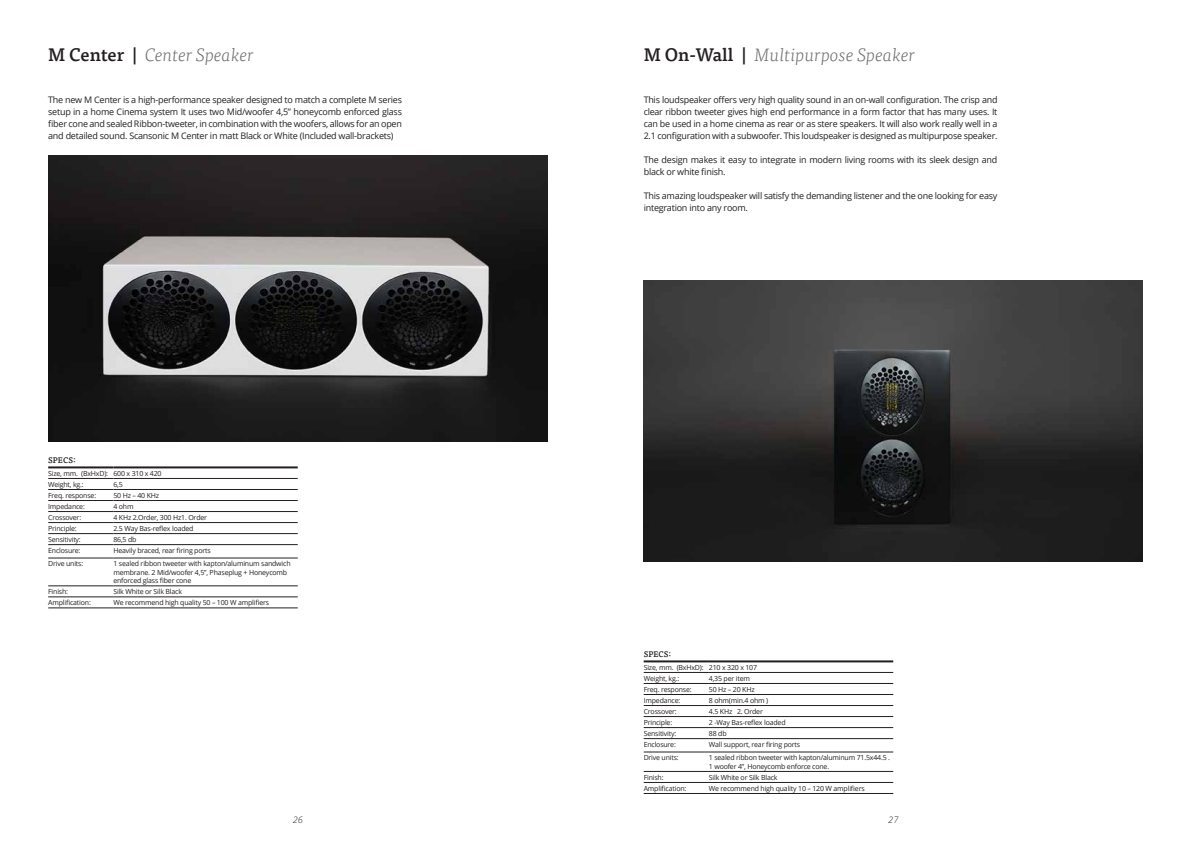
<style>
.page{position:relative;width:1191px;height:842px;background:#fff}
.page>*{position:absolute;margin:0;border:0;box-sizing:border-box;transform-origin:0 0}
.t1{font:italic 300 18px "Tisa Pro";color:#6c6d70}
.t2{font:9px/12px "Open Sans";letter-spacing:-.025em;color:#231f20;text-align:justify}
.t3{font:italic 300 9px "Open Sans";color:#231f20}
.t4{font:500 8px "Tisa Pro";letter-spacing:.01em;color:#231f20}
.t5{font:7px/8.4px "Open Sans";letter-spacing:-.025em;color:#231f20}
.s1{font-weight:500;font-style:normal;color:#231f20}
</style>
<div class="page">
<img style="left:48px;top:156px;width:499px;height:285px">
<hr style="left:48px;top:478px;width:65px;height:1px;background:#231f20">
<hr style="left:113px;top:478px;width:185px;height:1px;background:#231f20">
<hr style="left:48px;top:489px;width:65px;height:1px;background:#231f20">
<hr style="left:113px;top:489px;width:185px;height:1px;background:#231f20">
<hr style="left:48px;top:500px;width:65px;height:1px;background:#231f20">
<hr style="left:113px;top:500px;width:185px;height:1px;background:#231f20">
<hr style="left:48px;top:511px;width:65px;height:1px;background:#231f20">
<hr style="left:113px;top:511px;width:185px;height:1px;background:#231f20">
<hr style="left:48px;top:522px;width:65px;height:1px;background:#231f20">
<hr style="left:113px;top:522px;width:185px;height:1px;background:#231f20">
<hr style="left:48px;top:533px;width:65px;height:1px;background:#231f20">
<hr style="left:113px;top:533px;width:185px;height:1px;background:#231f20">
<hr style="left:48px;top:544px;width:65px;height:1px;background:#231f20">
<hr style="left:113px;top:544px;width:185px;height:1px;background:#231f20">
<hr style="left:48px;top:558px;width:65px;height:1px;background:#231f20">
<hr style="left:113px;top:558px;width:185px;height:1px;background:#231f20">
<hr style="left:48px;top:586px;width:65px;height:1px;background:#231f20">
<hr style="left:113px;top:586px;width:185px;height:1px;background:#231f20">
<hr style="left:48px;top:597px;width:65px;height:1px;background:#231f20">
<hr style="left:113px;top:597px;width:185px;height:1px;background:#231f20">
<hr style="left:48px;top:608px;width:65px;height:1px;background:#231f20">
<hr style="left:113px;top:608px;width:185px;height:1px;background:#231f20">
<hr style="left:48px;top:466px;width:65px;height:2px;background:#231f20">
<hr style="left:113px;top:466px;width:185px;height:2px;background:#231f20">
<hr style="left:643px;top:672px;width:66px;height:1px;background:#231f20">
<hr style="left:709px;top:672px;width:184px;height:1px;background:#231f20">
<hr style="left:643px;top:683px;width:66px;height:1px;background:#231f20">
<hr style="left:709px;top:683px;width:184px;height:1px;background:#231f20">
<hr style="left:643px;top:694px;width:66px;height:1px;background:#231f20">
<hr style="left:709px;top:694px;width:184px;height:1px;background:#231f20">
<hr style="left:643px;top:705px;width:66px;height:1px;background:#231f20">
<hr style="left:709px;top:705px;width:184px;height:1px;background:#231f20">
<hr style="left:643px;top:716px;width:66px;height:1px;background:#231f20">
<hr style="left:709px;top:716px;width:184px;height:1px;background:#231f20">
<hr style="left:643px;top:727px;width:66px;height:1px;background:#231f20">
<hr style="left:709px;top:727px;width:184px;height:1px;background:#231f20">
<hr style="left:643px;top:738px;width:66px;height:1px;background:#231f20">
<hr style="left:709px;top:738px;width:184px;height:1px;background:#231f20">
<hr style="left:643px;top:752px;width:66px;height:1px;background:#231f20">
<hr style="left:709px;top:752px;width:184px;height:1px;background:#231f20">
<hr style="left:643px;top:771px;width:66px;height:1px;background:#231f20">
<hr style="left:709px;top:771px;width:184px;height:1px;background:#231f20">
<hr style="left:643px;top:782px;width:66px;height:1px;background:#231f20">
<hr style="left:709px;top:782px;width:184px;height:1px;background:#231f20">
<hr style="left:643px;top:793px;width:66px;height:1px;background:#231f20">
<hr style="left:709px;top:793px;width:184px;height:1px;background:#231f20">
<hr style="left:643px;top:660px;width:66px;height:2px;background:#231f20">
<hr style="left:709px;top:660px;width:184px;height:2px;background:#231f20">
<img style="left:643px;top:281px;width:499px;height:280px">
<h1 class="t1" style="left:48px;top:43px;width:207px"><span class="s1">M Center |</span> Center Speaker</h1>
<p class="t2" style="left:48px;top:94px;width:355px">The new M Center is a high-performance speaker designed to match a complete M series setup in a home Cinema system It uses two Mid/woofer 4,5” honeycomb enforced glass fiber cone and sealed Ribbon-tweeter, in combination with the woofers, allows for an open and detailed sound. Scansonic M Center in matt Black or White (Included wall-brackets)</p>
<p class="t4" style="left:48px;top:454px;width:29px">SPECS:</p>
<p class="t5" style="left:48px;top:467px;width:115px;line-height:11px">Size, mm. (BxHxD): 600 x 310 x 420<br>Weight, kg.:</p>
<p class="t5" style="left:113px;top:480px;width:11px">6,5</p>
<p class="t5" style="left:48px;top:491px;width:49px">Freq. response:</p>
<p class="t5" style="left:113px;top:491px;width:47px">50 Hz – 40 KHz</p>
<p class="t5" style="left:48px;top:502px;width:38px">Impedance:</p>
<p class="t5" style="left:113px;top:502px;width:22px">4 ohm</p>
<p class="t5" style="left:48px;top:513px;width:34px">Crossover:</p>
<p class="t5" style="left:113px;top:513px;width:95px">4 KHz 2.Order, 300 Hz1. Order</p>
<p class="t5" style="left:48px;top:524px;width:30px">Principle:</p>
<p class="t5" style="left:113px;top:524px;width:82px">2.5 Way Bas-reflex loaded</p>
<p class="t5" style="left:48px;top:535px;width:34px">Sensitivity:</p>
<p class="t5" style="left:113px;top:535px;width:25px">86,5 db</p>
<p class="t5" style="left:48px;top:546px;width:34px">Enclosure:</p>
<p class="t5" style="left:113px;top:546px;width:99px">Heavily braced, rear firing ports</p>
<p class="t5" style="left:48px;top:559px;width:37px">Drive units:</p>
<p class="t5" style="left:113px;top:559px;width:179px">1 sealed ribbon tweeter with kapton/aluminum sandwich membrane. 2 Mid/woofer 4,5”, Phaseplug + Honeycomb enforced glass fiber cone</p>
<p class="t5" style="left:48px;top:587px;width:21px">Finish:</p>
<p class="t5" style="left:113px;top:587px;width:70px">Silk White or Silk Black</p>
<p class="t5" style="left:48px;top:598px;width:44px">Amplification:</p>
<p class="t5" style="left:113px;top:598px;width:157px">We recommend high quality 50 – 100 W amplifiers</p>
<h1 class="t1" style="left:643px;top:43px;width:273px"><span class="s1">M On-Wall |</span> Multipurpose Speaker</h1>
<p class="t2" style="left:643px;top:94px;width:355px">This loudspeaker offers very high quality sound in an on-wall configuration. The crisp and clear ribbon tweeter gives high end performance in a form factor that has many uses. It can be used in a home cinema as rear or as stere speakers. It will also work really well in a 2.1 configuration with a subwoofer. This loudspeaker is designed as multipurpose speaker.</p>
<p class="t2" style="left:643px;top:154px;width:355px">The design makes it easy to integrate in modern living rooms with its sleek design and black or white finish.</p>
<p class="t2" style="left:643px;top:190px;width:355px">This amazing loudspeaker will satisfy the demanding listener and the one looking for easy integration into any room.</p>
<p class="t4" style="left:643px;top:648px;width:29px">SPECS:</p>
<p class="t5" style="left:643px;top:661px;width:115px;line-height:11px">Size, mm. (BxHxD): 210 x 320 x 107<br>Weight, kg.:</p>
<p class="t5" style="left:709px;top:674px;width:43px">4,35 per item</p>
<p class="t5" style="left:643px;top:685px;width:49px">Freq. response:</p>
<p class="t5" style="left:709px;top:685px;width:47px">50 Hz – 20 KHz</p>
<p class="t5" style="left:643px;top:696px;width:38px">Impedance:</p>
<p class="t5" style="left:709px;top:696px;width:61px">8 ohm(min.4 ohm )</p>
<p class="t5" style="left:643px;top:707px;width:34px">Crossover:</p>
<p class="t5" style="left:709px;top:707px;width:55px">4.5 KHz 2. Order</p>
<p class="t5" style="left:643px;top:718px;width:30px">Principle:</p>
<p class="t5" style="left:709px;top:718px;width:78px">2 -Way Bas-reflex loaded</p>
<p class="t5" style="left:643px;top:729px;width:34px">Sensitivity:</p>
<p class="t5" style="left:709px;top:729px;width:19px">88 db</p>
<p class="t5" style="left:643px;top:740px;width:34px">Enclosure:</p>
<p class="t5" style="left:709px;top:740px;width:93px">Wall support, rear firing ports</p>
<p class="t5" style="left:643px;top:753px;width:37px">Drive units:</p>
<p class="t5" style="left:709px;top:753px;width:183px">1 sealed ribbon tweeter with kapton/aluminum 71.5x44.5 .<br>1 woofer 4”, Honeycomb enforce cone.</p>
<p class="t5" style="left:643px;top:773px;width:21px">Finish:</p>
<p class="t5" style="left:709px;top:773px;width:70px">Silk White or Silk Black</p>
<p class="t5" style="left:643px;top:784px;width:44px">Amplification:</p>
<p class="t5" style="left:709px;top:784px;width:157px">We recommend high quality 10 – 120 W amplifiers</p>
<p class="t3" style="left:293px;top:814px;width:12px">26</p>
<p class="t3" style="left:888px;top:814px;width:12px">27</p>
</div>
